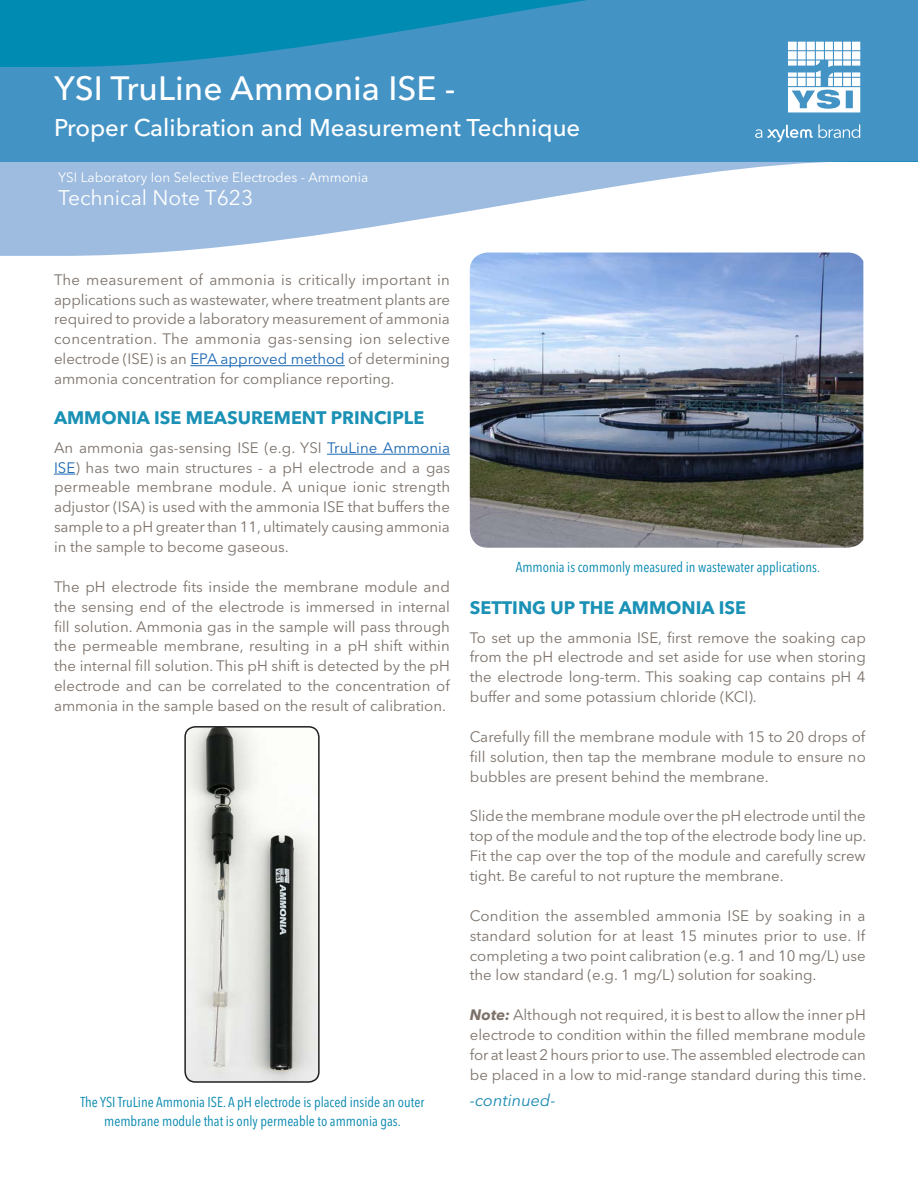
<style>
.page{position:relative;width:918px;height:1188px;background:#fff}
.page>*{position:absolute;margin:0;border:0;box-sizing:border-box;transform-origin:0 0}
.t1{font:500 33.45px "Avenir Next LT Pro";color:#fff}
.t2{font:500 24px "Avenir Next LT Pro";color:#fff}
.t3{font:21px "Avenir Next LT Pro";color:#fff}
.t4{font:700 18px "Avenir Next LT Pro";color:#1a91b5}
.t5{font:italic 16.5px "Avenir Next LT Pro";color:#1889b3}
.t6{font:15px/19.8px "Avenir Next LT Pro";color:#7c726a;text-align:justify}
.t7{font:condensed 14.25px "Avenir Next LT Pro";color:#0085ad}
.t8{font:13.5px "Avenir Next LT Pro";color:#fff}
.s1{color:#1a67b3}
.s2{font-weight:700;font-style:italic}
</style>
<div class="page">
<hr style="left:190px;top:365px;width:155px;height:1px;background:#1a67b3">
<hr style="left:327px;top:454px;width:123px;height:1px;background:#1a67b3">
<svg style="left:54px;top:474px;width:21px;height:1px"></svg>
<svg style="left:0;top:0;width:918px;height:256px;fill:#4393c5"></svg>
<svg style="left:788px;top:42px;width:72px;height:70px"></svg>
<svg style="left:755px;top:124px;width:105px;height:18px;background:#67a7d0"></svg>
<img style="left:470px;top:253px;width:393px;height:295px">
<img style="left:186px;top:728px;width:131px;height:352px">
<div style="left:184px;top:726px;width:136px;height:357px;border:2px solid #231f20;border-radius:10px"></div>
<p class="t1" style="left:54px;top:68px;width:403px">YSI TruLine Ammonia ISE -</p>
<p class="t2" style="left:54px;top:113px;width:528px">Proper Calibration and Measurement Technique</p>
<p class="t8" style="left:58px;top:170px;width:312px">YSI Laboratory Ion Selective Electrodes - Ammonia</p>
<p class="t3" style="left:58px;top:185px;width:197px">Technical Note T623</p>
<p class="t6" style="left:54px;top:270px;width:398px">The measurement of ammonia is critically important in applications such as wastewater, where treatment plants are required to provide a laboratory measurement of ammonia concentration. The ammonia gas-sensing ion selective electrode (ISE) is an <span class="s1">EPA approved method</span> of determining ammonia concentration for compliance reporting.</p>
<p class="t4" style="left:54px;top:406px;width:372px">AMMONIA ISE MEASUREMENT PRINCIPLE</p>
<p class="t6" style="left:54px;top:438px;width:398px">An ammonia gas-sensing ISE (e.g. YSI <span class="s1">TruLine Ammonia ISE</span>) has two main structures - a pH electrode and a gas permeable membrane module. A unique ionic strength adjustor (ISA) is used with the ammonia ISE that buffers the sample to a pH greater than 11, ultimately causing ammonia in the sample to become gaseous.</p>
<p class="t6" style="left:54px;top:577px;width:398px">The pH electrode fits inside the membrane module and the sensing end of the electrode is immersed in internal fill solution. Ammonia gas in the sample will pass through the permeable membrane, resulting in a pH shift within the internal fill solution. This pH shift is detected by the pH electrode and can be correlated to the concentration of ammonia in the sample based on the result of calibration.</p>
<p class="t7" style="left:516px;top:559px;width:306px">Ammonia is commonly measured in wastewater applications.</p>
<p class="t4" style="left:470px;top:596px;width:278px">SETTING UP THE AMMONIA ISE</p>
<p class="t6" style="left:470px;top:627px;width:398px">To set up the ammonia ISE, first remove the soaking cap from the pH electrode and set aside for use when storing the electrode long-term. This soaking cap contains pH 4 buffer and some potassium chloride (KCl).</p>
<p class="t6" style="left:470px;top:727px;width:398px">Carefully fill the membrane module with 15 to 20 drops of fill solution, then tap the membrane module to ensure no bubbles are present behind the membrane.</p>
<p class="t6" style="left:470px;top:806px;width:398px">Slide the membrane module over the pH electrode until the top of the module and the top of the electrode body line up.</p>
<p class="t6" style="left:470px;top:846px;width:397px">Fit the cap over the top of the module and carefully screw tight. Be careful to not rupture the membrane.</p>
<p class="t6" style="left:470px;top:906px;width:397px">Condition the assembled ammonia ISE by soaking in a standard solution for at least 15 minutes prior to use. If completing a two point calibration (e.g. 1 and 10 mg/L) use the low standard (e.g. 1 mg/L) solution for soaking.</p>
<p class="t6" style="left:470px;top:1005px;width:398px"><span class="s2">Note:</span> Although not required, it is best to allow the inner pH electrode to condition within the filled membrane module for at least 2 hours prior to use. The assembled electrode can be placed in a low to mid-range standard during this time.</p>
<p class="t7" style="left:80px;top:1093px;width:346px">The YSI TruLine Ammonia ISE. A pH electrode is placed inside an outer</p>
<p class="t5" style="left:470px;top:1091px;width:87px">-continued-</p>
<p class="t7" style="left:104px;top:1112px;width:298px">membrane module that is only permeable to ammonia gas.</p>
</div>
